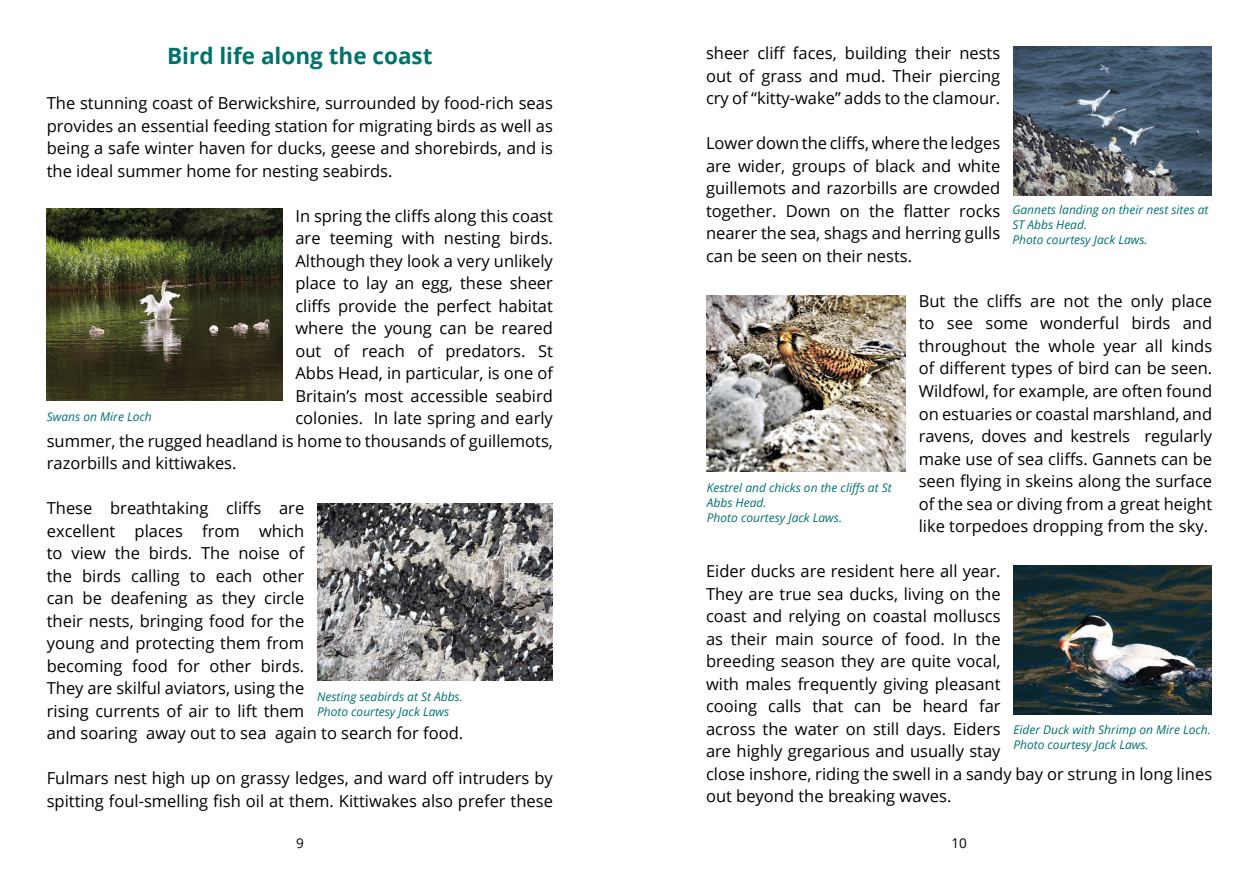
<style>
.page{position:relative;width:1259px;height:893px;background:#fff}
.page>*{position:absolute;margin:0;border:0;box-sizing:border-box;transform-origin:0 0}
.t1{font:700 22.5px "Open Sans";color:#00726c}
.t2{font:16.5px/22.5px "Open Sans";color:#000;text-align:justify}
.t3{font:13.5px "Open Sans";color:#000}
.t4{font:italic 12px/15px "Open Sans";color:#00726c}
</style>
<div class="page">
<img style="left:47px;top:208px;width:236px;height:193px">
<img style="left:317px;top:504px;width:236px;height:177px">
<img style="left:1013px;top:47px;width:198px;height:149px">
<img style="left:707px;top:295px;width:199px;height:176px">
<img style="left:1013px;top:565px;width:198px;height:149px">
<h1 class="t1" style="left:167px;top:40px;width:267px">Bird life along the coast</h1>
<p class="t2" style="left:47px;top:91px;width:508px">The stunning coast of Berwickshire, surrounded by food-rich seas provides an essential feeding station for migrating birds as well as being a safe winter haven for ducks, geese and shorebirds, and is the ideal summer home for nesting seabirds.</p>
<p class="t2" style="left:295px;top:204px;width:259px">In spring the cliffs along this coast</p>
<p class="t2" style="left:295px;top:226px;width:259px">are teeming with nesting birds.</p>
<p class="t2" style="left:295px;top:249px;width:259px">Although they look a very unlikely</p>
<p class="t2" style="left:295px;top:271px;width:259px">place to lay an egg, these sheer</p>
<p class="t2" style="left:295px;top:294px;width:259px">cliffs provide the perfect habitat</p>
<p class="t2" style="left:295px;top:316px;width:259px">where the young can be reared</p>
<p class="t2" style="left:295px;top:339px;width:259px">out of reach of predators. St</p>
<p class="t2" style="left:295px;top:361px;width:259px">Abbs Head, in particular, is one of</p>
<p class="t2" style="left:295px;top:384px;width:259px">Britain’s most accessible seabird</p>
<p class="t2" style="left:295px;top:406px;width:259px">colonies. In late spring and early</p>
<p class="t2" style="left:47px;top:429px;width:508px">summer, the rugged headland is home to thousands of guillemots,</p>
<p class="t2" style="left:47px;top:451px;width:191px">razorbills and kittiwakes.</p>
<p class="t2" style="left:47px;top:496px;width:418px;text-align:left">These breathtaking cliffs are<br>excellent places from which<br>to view the birds. The noise of<br>the birds calling to each other<br>can be deafening as they circle<br>their nests, bringing food for the<br>young and protecting them from<br>becoming food for other birds.<br>They are skilful aviators, using the<br>rising currents of air to lift them<br>and soaring away out to sea again to search for food.</p>
<p class="t2" style="left:47px;top:766px;width:507px">Fulmars nest high up on grassy ledges, and ward off intruders by spitting foul-smelling fish oil at them. Kittiwakes also prefer these</p>
<p class="t4" style="left:47px;top:409px;width:106px">Swans on Mire Loch</p>
<p class="t4" style="left:317px;top:688px;width:147px">Nesting seabirds at St Abbs.<br>Photo courtesy Jack Laws</p>
<p class="t2" style="left:706px;top:42px;width:296px">sheer cliff faces, building their nests out of grass and mud. Their piercing cry of “kitty-wake” adds to the clamour.</p>
<p class="t2" style="left:706px;top:132px;width:296px">Lower down the cliffs, where the ledges are wider, groups of black and white guillemots and razorbills are crowded together. Down on the flatter rocks nearer the sea, shags and herring gulls can be seen on their nests.</p>
<p class="t2" style="left:918px;top:289px;width:295px">But the cliffs are not the only place to see some wonderful birds and throughout the whole year all kinds of different types of bird can be seen.<br>Wildfowl, for example, are often found on estuaries or coastal marshland, and ravens, doves and kestrels regularly make use of sea cliffs. Gannets can be seen flying in skeins along the surface of the sea or diving from a great height like torpedoes dropping from the sky.</p>
<p class="t2" style="left:706px;top:559px;width:508px;text-align:left">Eider ducks are resident here all year.<br>They are true sea ducks, living on the<br>coast and relying on coastal molluscs<br>as their main source of food. In the<br>breeding season they are quite vocal,<br>with males frequently giving pleasant<br>cooing calls that can be heard far<br>across the water on still days. Eiders<br>are highly gregarious and usually stay<br>close inshore, riding the swell in a sandy bay or strung in long lines out beyond the breaking waves.</p>
<p class="t4" style="left:1012px;top:202px;width:197px">Gannets landing on their nest sites at<br>ST Abbs Head.<br>Photo courtesy Jack Laws.</p>
<p class="t4" style="left:707px;top:480px;width:186px">Kestrel and chicks on the cliffs at St<br>Abbs Head.<br>Photo courtesy Jack Laws.</p>
<p class="t4" style="left:1013px;top:722px;width:199px">Eider Duck with Shrimp on Mire Loch.<br>Photo courtesy Jack Laws.</p>
<p class="t3" style="left:296px;top:834px;width:9px">9</p>
<p class="t3" style="left:951px;top:834px;width:17px">10</p>
</div>
